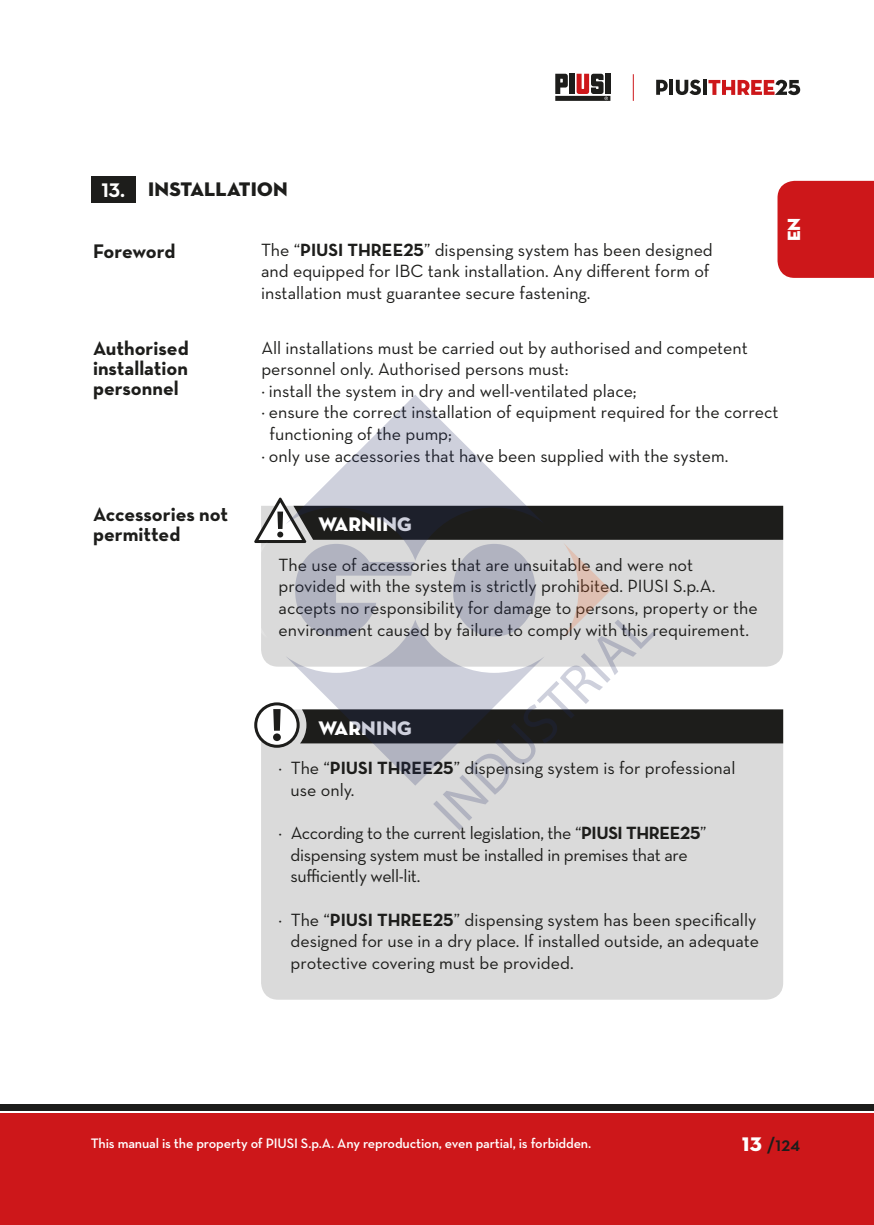
<style>
.page{position:relative;width:874px;height:1225px;background:#fff}
.page>*{position:absolute;margin:0;border:0;box-sizing:border-box;transform-origin:0 0}
.t1{font:20px/20px "Neutraface Text ONLYNUMB Bold";color:#1d1d1b;text-align:justify}
.t2{font:20px "Neutraface Display Titling";letter-spacing:.01em;color:#fff}
.t3{font:20px "Neutraface Display Titling";letter-spacing:.01em;color:#1d1d1b}
.t4{font:700 20px "Neutraface Display";color:#1d1d1b}
.t5{font:18px/21.6px "Neutraface Text";color:#1d1d1b}
.t6{font:18px/21.6px "Neutraface Text";letter-spacing:-.02em;color:#1d1d1b}
.t7{font:18px "Neutraface Display Titling";color:#fff}
.t8{font:600 14px "Neutraface Text";letter-spacing:-.01em;color:#fff}
.s1{font-family:"Neutraface Text ONLYNUMB Bold";color:#fff}
.s2{font-family:"Neutraface Text ONLYNUMB Bold"}
.s3{font-family:"Neutraface Display Titling";font-weight:400;color:#fff}
</style>
<div class="page">
<div style="left:777px;top:181px;width:96px;height:97px;background:#cd171a"></div>
<div style="left:569px;top:74px;width:5px;height:20px;background:#1d1d1b"></div>
<div style="left:605px;top:74px;width:5px;height:20px;background:#1d1d1b"></div>
<svg style="left:555px;top:74px;width:12px;height:20px"></svg>
<div style="left:555px;top:96px;width:55px;height:5px;background:#1d1d1b"></div>
<svg style="left:576px;top:74px;width:31px;height:26px"></svg>
<svg style="left:656px;top:80px;width:11px;height:15px"></svg>
<hr style="left:669px;top:80px;width:4px;height:15px;background:#1d1d1b">
<svg style="left:675px;top:80px;width:25px;height:15px"></svg>
<svg style="left:703px;top:80px;width:3px;height:15px"></svg>
<svg style="left:632px;top:74px;width:1px;height:27px"></svg>
<svg style="left:708px;top:80px;width:91px;height:15px"></svg>
<div style="left:0;top:1113px;width:873px;height:112px;background:#cd171a"></div>
<div style="left:0;top:1104px;width:873px;height:6px;background:#1d1d1b"></div>
<div style="left:91px;top:176px;width:44px;height:27px;background:#1d1d1b"></div>
<div style="left:261px;top:830px;width:521px;height:169px;background:#dadada"></div>
<svg style="left:313px;top:395px;width:205px;height:102px"></svg>
<svg style="left:254px;top:497px;width:528px;height:333px;background:#b5b5b7"></svg>
<p class="t3" style="left:101px;top:177px;width:188px"><span class="s1">13.</span> INSTALLATION</p>
<p class="t1" style="left:93px;top:241px;width:84px">Foreword</p>
<p class="t1" style="left:93px;top:338px;width:97px">Authorised installation personnel</p>
<p class="t5" style="left:261px;top:238px;width:453px">The “<span class="s2">PIUSI THREE25</span>” dispensing system has been designed and equipped for IBC tank installation. Any different form of installation must guarantee secure fastening.</p>
<p class="t5" style="left:261px;top:336px;width:487px">All installations must be carried out by authorised and competent</p>
<p class="t5" style="left:261px;top:358px;width:308px">personnel only. Authorised persons must:</p>
<p class="t5" style="left:261px;top:379px;width:377px">¦ install the system in dry and well-ventilated place;</p>
<p class="t5" style="left:261px;top:401px;width:518px">¦ ensure the correct installation of equipment required for the correct</p>
<p class="t5" style="left:269px;top:423px;width:184px">functioning of the pump;</p>
<p class="t5" style="left:261px;top:444px;width:468px">¦ only use accessories that have been supplied with the system.</p>
<p class="t7" style="left:782px;top:241px;width:25px;rotate:-90deg">EN</p>
<p class="t1" style="left:93px;top:504px;width:136px">Accessories not permitted</p>
<p class="t2" style="left:318px;top:511px;width:95px">WARNING</p>
<p class="t5" style="left:278px;top:553px;width:480px">The use of accessories that are unsuitable and were not provided with the system is strictly prohibited. PIUSI S.p.A. accepts no responsibility for damage to persons, property or the environment caused by failure to comply with this requirement.</p>
<p class="t2" style="left:318px;top:715px;width:95px">WARNING</p>
<p class="t5" style="left:290px;top:757px;width:446px;text-indent:-12px">¦ The “<span class="s2">PIUSI THREE25</span>” dispensing system is for professional use only.</p>
<p class="t6" style="left:290px;top:822px;width:417px;text-indent:-12px">¦ According to the current legislation, the “<span class="s2">PIUSI THREE25</span>” dispensing system must be installed in premises that are sufficiently well-lit.</p>
<p class="t5" style="left:290px;top:908px;width:469px;text-indent:-12px">¦ The “<span class="s2">PIUSI THREE25</span>” dispensing system has been specifically designed for use in a dry place. If installed outside, an adequate protective covering must be provided.</p>
<p class="t8" style="left:91px;top:1134px;width:501px">This manual is the property of PIUSI S.p.A. Any reproduction, even partial, is forbidden.</p>
<p class="t4" style="left:747px;top:1132px;width:56px"><span class="s3">13</span>/124</p>
<p class="t2" style="left:742px;top:1131px;width:21px">13</p>
</div>
